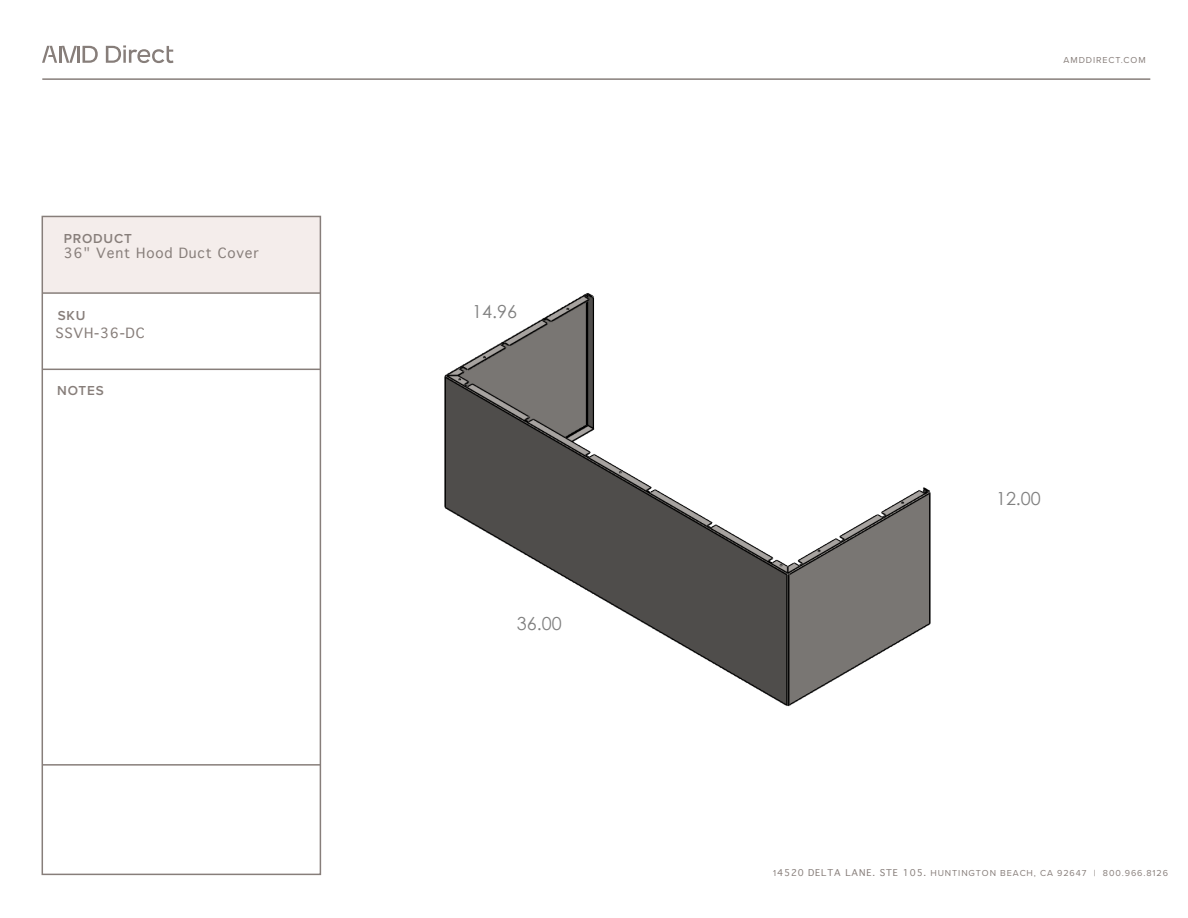
<style>
.page{position:relative;width:1188px;height:918px;background:#fff}
.page>*{position:absolute;margin:0;border:0;box-sizing:border-box;transform-origin:0 0}
.t1{font:18px "Century Gothic";color:#808080}
.t2{font:13.5px "Geneva";letter-spacing:.06em;color:#877e7a}
.t3{font:600 13.5px "Proxima Nova";letter-spacing:.06em;color:#877e7a}
.t4{font:9px "Proxima Nova";letter-spacing:.1em;color:#877e7a}
.s1{font-family:"Geneva"}
</style>
<div class="page">
<div style="left:42px;top:216px;width:278px;height:77px;background:#f4edeb"></div>
<div style="left:42px;top:216px;width:279px;height:659px;border:2px solid #877e7a"></div>
<svg style="left:42px;top:46px;width:56px;height:17px"></svg>
<svg style="left:106px;top:45px;width:67px;height:18px"></svg>
<hr style="left:42px;top:292px;width:278px;height:2px;background:#877e7a">
<hr style="left:42px;top:78px;width:1108px;height:2px;background:#877e7a">
<hr style="left:42px;top:369px;width:278px;height:1px;background:#877e7a">
<hr style="left:42px;top:764px;width:278px;height:2px;background:#877e7a">
<img style="left:444px;top:293px;width:487px;height:414px">
<h2 class="t3" style="left:64px;top:228px;width:70px">PRODUCT</h2>
<h2 class="t2" style="left:64px;top:246px;width:197px">36" Vent Hood Duct Cover</h2>
<h2 class="t3" style="left:58px;top:305px;width:29px">SKU</h2>
<h2 class="t2" style="left:55px;top:326px;width:91px">SSVH-36-DC</h2>
<h2 class="t3" style="left:57px;top:381px;width:48px">NOTES</h2>
<h1 class="t1" style="left:472px;top:299px;width:46px">14.96</h1>
<h1 class="t1" style="left:517px;top:611px;width:46px">36.00</h1>
<p class="t4" style="left:1064px;top:53px;width:84px">AMDDIRECT.COM</p>
<h1 class="t1" style="left:996px;top:486px;width:46px">12.00</h1>
<p class="t4" style="left:773px;top:866px;width:396px">1<span class="s1">4520 DELTA LANE. STE 105.</span> HUNTINGTON BEACH, CA 92647 | 800.966.8126</p>
</div>
